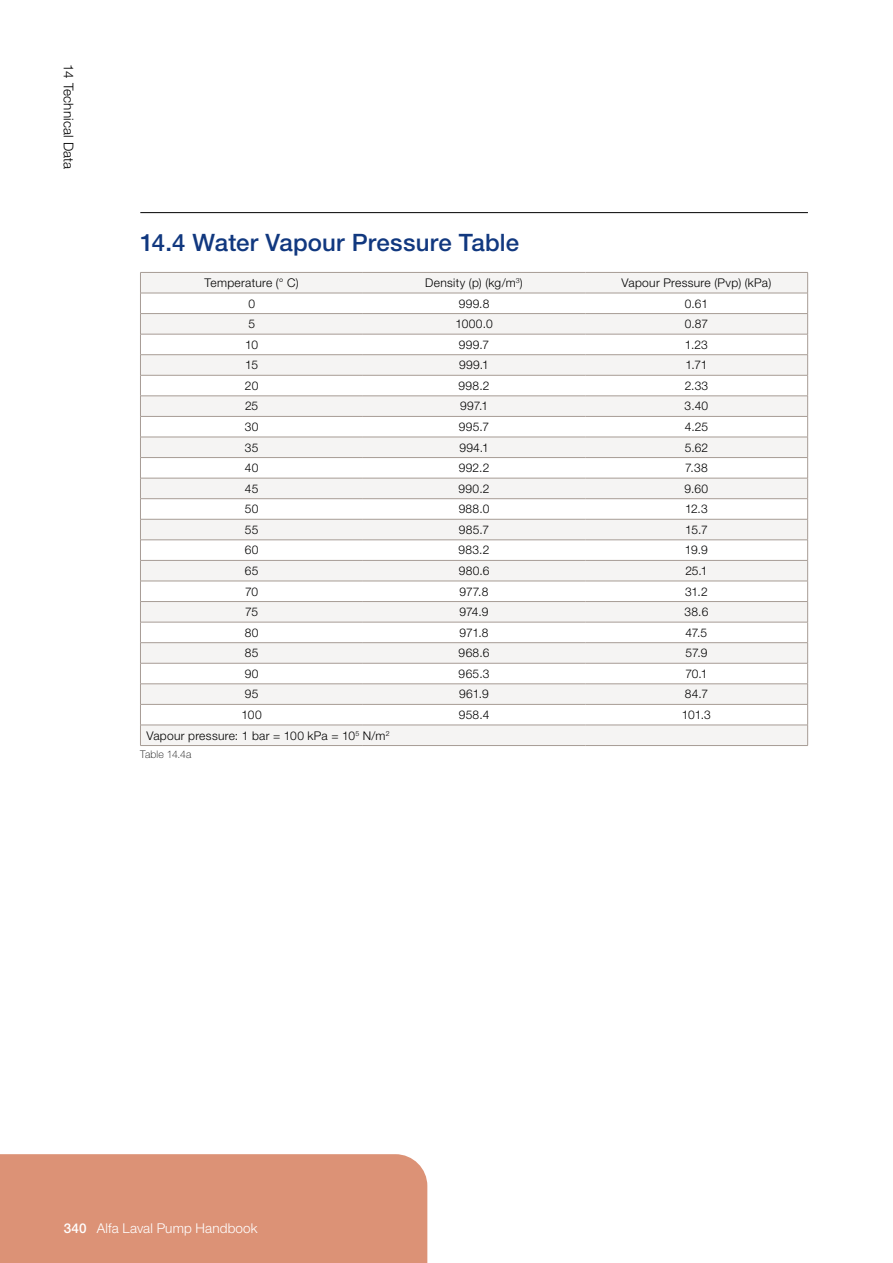
<style>
.page{position:relative;width:893px;height:1263px;background:#fff}
.page>*{position:absolute;margin:0;border:0;box-sizing:border-box;transform-origin:0 0}
.t1{font:500 24px "Helvetica Neue LT Std";letter-spacing:.01em;color:#11387f}
.t2{font:300 13.5px "Helvetica Neue LT Std";letter-spacing:.01em;color:#fff}
.t3{font:300 13.5px "Helvetica Neue LT Std";letter-spacing:.01em;color:#000}
.t4{font:300 12px "Helvetica Neue LT Std";letter-spacing:.025em;color:#000}
.t5{font:100 10.5px "Helvetica Neue LT Std";letter-spacing:.015em;color:#000}
.s1{font-weight:500}
</style>
<div class="page">
<hr style="left:140px;top:212px;width:668px;height:1px;background:#000">
<div style="left:0;top:1154px;width:427px;height:109px;background:#dc9276"></div>
<svg style="left:141px;top:273px;width:666px;height:472px;fill:#f5f4f3"></svg>
<hr style="left:140px;top:272px;width:223px;height:1px;background:#a79c95">
<hr style="left:363px;top:272px;width:222px;height:1px;background:#a79c95">
<hr style="left:585px;top:272px;width:223px;height:1px;background:#a79c95">
<hr style="left:140px;top:293px;width:223px;height:1px;background:#a79c95">
<hr style="left:363px;top:293px;width:222px;height:1px;background:#a79c95">
<hr style="left:585px;top:293px;width:223px;height:1px;background:#a79c95">
<hr style="left:140px;top:313px;width:223px;height:1px;background:#a79c95">
<hr style="left:363px;top:313px;width:222px;height:1px;background:#a79c95">
<hr style="left:585px;top:313px;width:223px;height:1px;background:#a79c95">
<hr style="left:140px;top:334px;width:223px;height:1px;background:#a79c95">
<hr style="left:363px;top:334px;width:222px;height:1px;background:#a79c95">
<hr style="left:585px;top:334px;width:223px;height:1px;background:#a79c95">
<hr style="left:140px;top:354px;width:223px;height:1px;background:#a79c95">
<hr style="left:363px;top:354px;width:222px;height:1px;background:#a79c95">
<hr style="left:585px;top:354px;width:223px;height:1px;background:#a79c95">
<hr style="left:140px;top:375px;width:223px;height:1px;background:#a79c95">
<hr style="left:363px;top:375px;width:222px;height:1px;background:#a79c95">
<hr style="left:585px;top:375px;width:223px;height:1px;background:#a79c95">
<hr style="left:140px;top:396px;width:223px;height:1px;background:#a79c95">
<hr style="left:363px;top:396px;width:222px;height:1px;background:#a79c95">
<hr style="left:585px;top:396px;width:223px;height:1px;background:#a79c95">
<hr style="left:140px;top:416px;width:223px;height:1px;background:#a79c95">
<hr style="left:363px;top:416px;width:222px;height:1px;background:#a79c95">
<hr style="left:585px;top:416px;width:223px;height:1px;background:#a79c95">
<hr style="left:140px;top:437px;width:223px;height:1px;background:#a79c95">
<hr style="left:363px;top:437px;width:222px;height:1px;background:#a79c95">
<hr style="left:585px;top:437px;width:223px;height:1px;background:#a79c95">
<hr style="left:140px;top:457px;width:223px;height:1px;background:#a79c95">
<hr style="left:363px;top:457px;width:222px;height:1px;background:#a79c95">
<hr style="left:585px;top:457px;width:223px;height:1px;background:#a79c95">
<hr style="left:140px;top:478px;width:223px;height:1px;background:#a79c95">
<hr style="left:363px;top:478px;width:222px;height:1px;background:#a79c95">
<hr style="left:585px;top:478px;width:223px;height:1px;background:#a79c95">
<hr style="left:140px;top:498px;width:223px;height:1px;background:#a79c95">
<hr style="left:363px;top:498px;width:222px;height:1px;background:#a79c95">
<hr style="left:585px;top:498px;width:223px;height:1px;background:#a79c95">
<hr style="left:140px;top:519px;width:223px;height:1px;background:#a79c95">
<hr style="left:363px;top:519px;width:222px;height:1px;background:#a79c95">
<hr style="left:585px;top:519px;width:223px;height:1px;background:#a79c95">
<hr style="left:140px;top:540px;width:223px;height:1px;background:#a79c95">
<hr style="left:363px;top:540px;width:222px;height:1px;background:#a79c95">
<hr style="left:585px;top:540px;width:223px;height:1px;background:#a79c95">
<hr style="left:140px;top:560px;width:223px;height:1px;background:#a79c95">
<hr style="left:363px;top:560px;width:222px;height:1px;background:#a79c95">
<hr style="left:585px;top:560px;width:223px;height:1px;background:#a79c95">
<hr style="left:140px;top:581px;width:223px;height:1px;background:#a79c95">
<hr style="left:363px;top:581px;width:222px;height:1px;background:#a79c95">
<hr style="left:585px;top:581px;width:223px;height:1px;background:#a79c95">
<hr style="left:140px;top:601px;width:223px;height:1px;background:#a79c95">
<hr style="left:363px;top:601px;width:222px;height:1px;background:#a79c95">
<hr style="left:585px;top:601px;width:223px;height:1px;background:#a79c95">
<hr style="left:140px;top:622px;width:223px;height:1px;background:#a79c95">
<hr style="left:363px;top:622px;width:222px;height:1px;background:#a79c95">
<hr style="left:585px;top:622px;width:223px;height:1px;background:#a79c95">
<hr style="left:140px;top:642px;width:223px;height:1px;background:#a79c95">
<hr style="left:363px;top:642px;width:222px;height:1px;background:#a79c95">
<hr style="left:585px;top:642px;width:223px;height:1px;background:#a79c95">
<hr style="left:140px;top:663px;width:223px;height:1px;background:#a79c95">
<hr style="left:363px;top:663px;width:222px;height:1px;background:#a79c95">
<hr style="left:585px;top:663px;width:223px;height:1px;background:#a79c95">
<hr style="left:140px;top:683px;width:223px;height:1px;background:#a79c95">
<hr style="left:363px;top:683px;width:222px;height:1px;background:#a79c95">
<hr style="left:585px;top:683px;width:223px;height:1px;background:#a79c95">
<hr style="left:140px;top:704px;width:223px;height:1px;background:#a79c95">
<hr style="left:363px;top:704px;width:222px;height:1px;background:#a79c95">
<hr style="left:585px;top:704px;width:223px;height:1px;background:#a79c95">
<hr style="left:140px;top:725px;width:223px;height:1px;background:#a79c95">
<svg style="left:140px;top:273px;width:1px;height:472px"></svg>
<hr style="left:363px;top:725px;width:222px;height:1px;background:#a79c95">
<hr style="left:585px;top:725px;width:223px;height:1px;background:#a79c95">
<hr style="left:140px;top:745px;width:223px;height:1px;background:#a79c95">
<hr style="left:363px;top:745px;width:222px;height:1px;background:#a79c95">
<hr style="left:585px;top:745px;width:223px;height:1px;background:#a79c95">
<svg style="left:807px;top:273px;width:1px;height:472px"></svg>
<p class="t3" style="left:77px;top:64px;width:107px;rotate:90deg">14 Technical Data</p>
<h1 class="t1" style="left:140px;top:228px;width:380px">14.4 Water Vapour Pressure Table</h1>
<p class="t4" style="left:205px;top:275px;width:96px">Temperature (° C)</p>
<p class="t4" style="left:425px;top:275px;width:99px">Density (p) (kg/m<sup>3</sup>)</p>
<p class="t4" style="left:622px;top:275px;width:151px">Vapour Pressure (Pvp) (kPa)</p>
<p class="t4" style="left:248px;top:296px;width:8px">0</p>
<p class="t4" style="left:459px;top:296px;width:32px">999.8</p>
<p class="t4" style="left:685px;top:296px;width:25px">0.61</p>
<p class="t4" style="left:248px;top:317px;width:8px">5</p>
<p class="t4" style="left:455px;top:317px;width:39px">1000.0</p>
<p class="t4" style="left:685px;top:317px;width:25px">0.87</p>
<p class="t4" style="left:245px;top:337px;width:14px">10</p>
<p class="t4" style="left:459px;top:337px;width:32px">999.7</p>
<p class="t4" style="left:685px;top:337px;width:25px">1.23</p>
<p class="t4" style="left:245px;top:358px;width:14px">15</p>
<p class="t4" style="left:459px;top:358px;width:31px">999.1</p>
<p class="t4" style="left:685px;top:358px;width:23px">1.71</p>
<p class="t4" style="left:245px;top:378px;width:15px">20</p>
<p class="t4" style="left:459px;top:378px;width:33px">998.2</p>
<p class="t4" style="left:685px;top:378px;width:25px">2.33</p>
<p class="t4" style="left:245px;top:399px;width:15px">25</p>
<p class="t4" style="left:460px;top:399px;width:29px">997.1</p>
<p class="t4" style="left:685px;top:399px;width:25px">3.40</p>
<p class="t4" style="left:245px;top:419px;width:15px">30</p>
<p class="t4" style="left:459px;top:419px;width:32px">995.7</p>
<p class="t4" style="left:685px;top:419px;width:25px">4.25</p>
<p class="t4" style="left:245px;top:440px;width:15px">35</p>
<p class="t4" style="left:459px;top:440px;width:31px">994.1</p>
<p class="t4" style="left:685px;top:440px;width:25px">5.62</p>
<p class="t4" style="left:245px;top:460px;width:15px">40</p>
<p class="t4" style="left:459px;top:460px;width:32px">992.2</p>
<p class="t4" style="left:685px;top:460px;width:24px">7.38</p>
<p class="t4" style="left:245px;top:481px;width:15px">45</p>
<p class="t4" style="left:459px;top:481px;width:33px">990.2</p>
<p class="t4" style="left:685px;top:481px;width:25px">9.60</p>
<p class="t4" style="left:245px;top:502px;width:15px">50</p>
<p class="t4" style="left:459px;top:502px;width:32px">988.0</p>
<p class="t4" style="left:685px;top:502px;width:24px">12.3</p>
<p class="t4" style="left:245px;top:522px;width:15px">55</p>
<p class="t4" style="left:459px;top:522px;width:32px">985.7</p>
<p class="t4" style="left:685px;top:522px;width:24px">15.7</p>
<p class="t4" style="left:245px;top:543px;width:15px">60</p>
<p class="t4" style="left:459px;top:543px;width:32px">983.2</p>
<p class="t4" style="left:685px;top:543px;width:24px">19.9</p>
<p class="t4" style="left:245px;top:563px;width:15px">65</p>
<p class="t4" style="left:459px;top:563px;width:32px">980.6</p>
<p class="t4" style="left:685px;top:563px;width:24px">25.1</p>
<p class="t4" style="left:245px;top:584px;width:15px">70</p>
<p class="t4" style="left:460px;top:584px;width:30px">977.8</p>
<p class="t4" style="left:685px;top:584px;width:24px">31.2</p>
<p class="t4" style="left:245px;top:604px;width:15px">75</p>
<p class="t4" style="left:460px;top:604px;width:30px">974.9</p>
<p class="t4" style="left:685px;top:604px;width:25px">38.6</p>
<p class="t4" style="left:245px;top:625px;width:15px">80</p>
<p class="t4" style="left:460px;top:625px;width:30px">971.8</p>
<p class="t4" style="left:685px;top:625px;width:23px">47.5</p>
<p class="t4" style="left:245px;top:646px;width:15px">85</p>
<p class="t4" style="left:459px;top:646px;width:32px">968.6</p>
<p class="t4" style="left:685px;top:646px;width:24px">57.9</p>
<p class="t4" style="left:245px;top:666px;width:15px">90</p>
<p class="t4" style="left:459px;top:666px;width:32px">965.3</p>
<p class="t4" style="left:685px;top:666px;width:24px">70.1</p>
<p class="t4" style="left:245px;top:687px;width:15px">95</p>
<p class="t4" style="left:459px;top:687px;width:31px">961.9</p>
<p class="t4" style="left:685px;top:687px;width:25px">84.7</p>
<p class="t4" style="left:242px;top:707px;width:22px">100</p>
<p class="t4" style="left:459px;top:707px;width:32px">958.4</p>
<p class="t4" style="left:682px;top:707px;width:30px">101.3</p>
<p class="t4" style="left:146px;top:728px;width:245px">Vapour pressure: 1 bar = 100 kPa = 10<sup>5</sup> N/m<sup>2</sup></p>
<p class="t5" style="left:140px;top:748px;width:53px">Table 14.4a</p>
<p class="t2" style="left:64px;top:1220px;width:195px"><span class="s1">340</span> Alfa Laval Pump Handbook</p>
</div>
